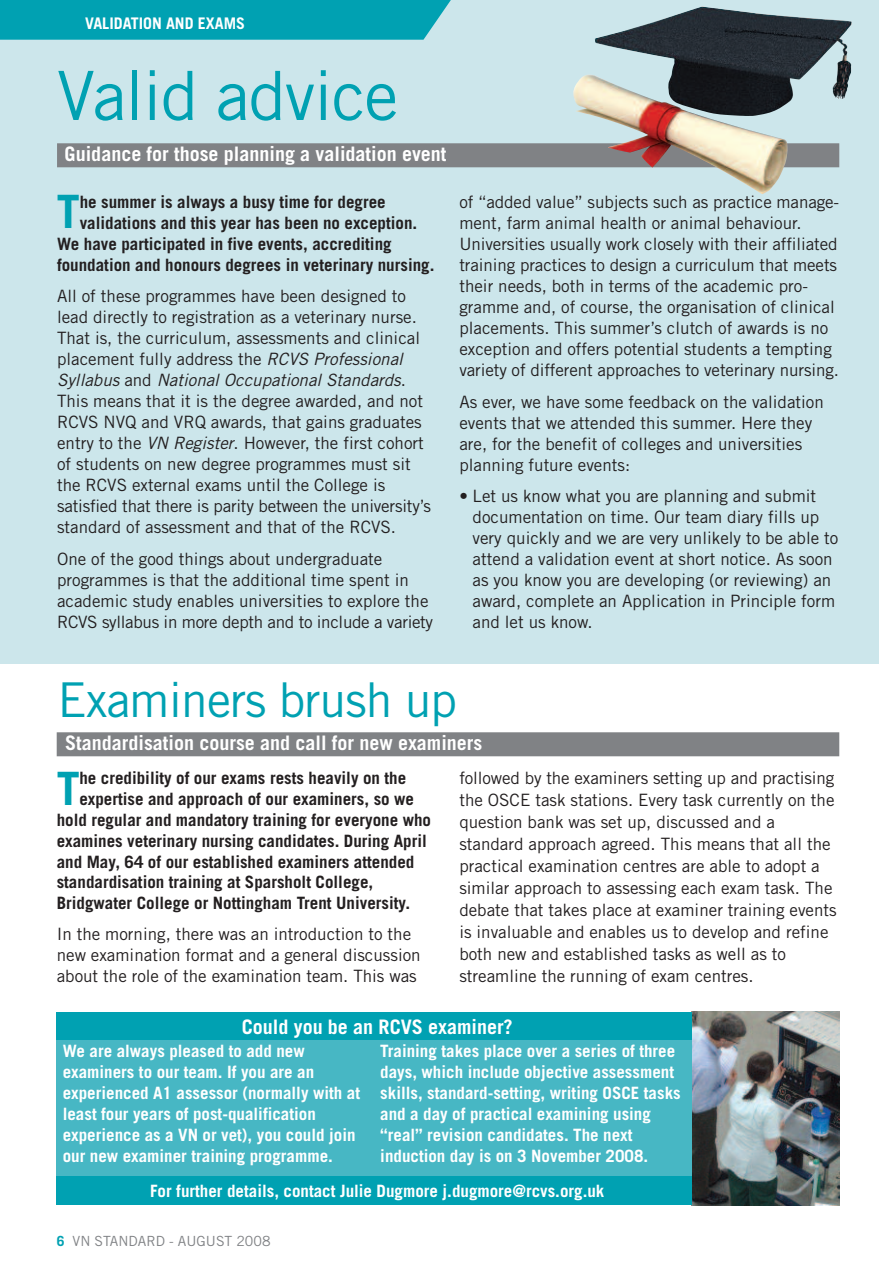
<style>
.page{position:relative;width:879px;height:1276px;background:#fff}
.page>*{position:absolute;margin:0;border:0;box-sizing:border-box;transform-origin:0 0}
.t1{font:68px "Trade Gothic";letter-spacing:-.02em;color:#00a1b2}
.t2{font:48px "Trade Gothic";letter-spacing:-.02em;color:#00a1b2}
.t3{font:700 46px "Trade Gothic";color:#00a1b2}
.t4{font:700 20px "Trade Gothic";color:#fff}
.t5{font:17px/21px "Trade Gothic";color:#231f20}
.t6{font:700 17px "Trade Gothic";color:#231f20}
.t7{font:700 17px/21px "Trade Gothic";color:#fff}
.t8{font:700 16px "Trade Gothic";color:#fff}
.t9{font:14px "Trade Gothic";color:#808285}
.s1{font-style:italic}
.s2{font-weight:700;color:#00a1b2}
</style>
<div class="page">
<div style="left:0;top:0;width:879px;height:663px;background:#cce6eb"></div>
<svg style="left:57px;top:143px;width:782px;height:24px;fill:#808285"></svg>
<div style="left:0;top:0;width:451px;height:40px;background:#00a1b2"></div>
<div style="left:57px;top:732px;width:782px;height:24px;background:#808285"></div>
<img style="left:692px;top:1011px;width:147px;height:194px">
<div style="left:57px;top:1012px;width:635px;height:28px;background:#00a1b2"></div>
<div style="left:57px;top:1040px;width:317px;height:136px;background:#47b7c4"></div>
<div style="left:374px;top:1040px;width:318px;height:136px;background:#47b7c4"></div>
<div style="left:57px;top:1176px;width:635px;height:29px;background:#00a1b2"></div>
<img style="left:595px;top:34px;width:256px;height:82px">
<p class="t8" style="left:85px;top:17px;width:161px">VALIDATION AND EXAMS</p>
<h1 class="t1" style="left:57px;top:71px;width:343px">Valid advice</h1>
<p class="t4" style="left:65px;top:146px;width:383px">Guidance for those planning a validation event</p>
<p class="t6" style="left:80px;top:195px;width:308px">he summer is always a busy time for degree</p>
<p class="t6" style="left:80px;top:216px;width:339px">validations and this year has been no exception.</p>
<p class="t6" style="left:57px;top:237px;width:336px">We have participated in five events, accrediting</p>
<p class="t6" style="left:57px;top:258px;width:379px">foundation and honours degrees in veterinary nursing.</p>
<p class="t5" style="left:57px;top:287px;width:375px">All of these programmes have been designed to lead directly to registration as a veterinary nurse.<br>That is, the curriculum, assessments and clinical placement fully address the <span class="s1">RCVS Professional Syllabus</span> and <span class="s1">National Occupational Standards</span>.<br>This means that it is the degree awarded, and not RCVS NVQ and VRQ awards, that gains graduates entry to the <span class="s1">VN Register</span>. However, the first cohort of students on new degree programmes must sit the RCVS external exams until the College is satisfied that there is parity between the university’s standard of assessment and that of the RCVS.</p>
<p class="t5" style="left:57px;top:550px;width:378px">One of the good things about undergraduate programmes is that the additional time spent in academic study enables universities to explore the RCVS syllabus in more depth and to include a variety</p>
<h3 class="t3" style="left:57px;top:195px;width:24px">T</h3>
<p class="t5" style="left:459px;top:193px;width:381px">of “added value” subjects such as practice manage&shy;ment, farm animal health or animal behaviour.<br>Universities usually work closely with their affiliated training practices to design a curriculum that meets their needs, both in terms of the academic pro&shy;gramme and, of course, the organisation of clinical placements. This summer’s clutch of awards is no exception and offers potential students a tempting variety of different approaches to veterinary nursing.</p>
<p class="t5" style="left:459px;top:393px;width:366px">As ever, we have some feedback on the validation events that we attended this summer. Here they are, for the benefit of colleges and universities planning future events:</p>
<p class="t5" style="left:472px;top:487px;width:367px;text-indent:-13px">• Let us know what you are planning and submit documentation on time. Our team diary fills up very quickly and we are very unlikely to be able to attend a validation event at short notice. As soon as you know you are developing (or reviewing) an award, complete an Application in Principle form and let us know.</p>
<h2 class="t2" style="left:58px;top:682px;width:401px">Examiners brush up</h2>
<p class="t4" style="left:65px;top:735px;width:419px">Standardisation course and call for new examiners</p>
<p class="t6" style="left:79px;top:772px;width:328px">he credibility of our exams rests heavily on the</p>
<p class="t6" style="left:79px;top:793px;width:336px">expertise and approach of our examiners, so we</p>
<p class="t6" style="left:57px;top:813px;width:376px">hold regular and mandatory training for everyone who</p>
<p class="t6" style="left:57px;top:834px;width:372px">examines veterinary nursing candidates. During April</p>
<p class="t6" style="left:57px;top:855px;width:359px">and May, 64 of our established examiners attended</p>
<p class="t6" style="left:57px;top:876px;width:318px">standardisation training at Sparsholt College,</p>
<p class="t6" style="left:57px;top:897px;width:355px">Bridgwater College or Nottingham Trent University.</p>
<p class="t5" style="left:57px;top:925px;width:365px">In the morning, there was an introduction to the new examination format and a general discussion about the role of the examination team. This was</p>
<p class="t5" style="left:459px;top:769px;width:379px;line-height:22px">followed by the examiners setting up and practising the OSCE task stations. Every task currently on the question bank was set up, discussed and a standard approach agreed. This means that all the practical examination centres are able to adopt a similar approach to assessing each exam task. The debate that takes place at examiner training events is invaluable and enables us to develop and refine both new and established tasks as well as to streamline the running of exam centres.</p>
<h3 class="t3" style="left:57px;top:772px;width:24px">T</h3>
<p class="t4" style="left:242px;top:1019px;width:272px">Could you be an RCVS examiner?</p>
<p class="t7" style="left:63px;top:1042px;width:299px">We are always pleased to add new examiners to our team. If you are an experienced A1 assessor (normally with at least four years of post-qualification experience as a VN or vet), you could join our new examiner training programme.</p>
<p class="t7" style="left:380px;top:1042px;width:302px">Training takes place over a series of three days, which include objective assessment skills, standard-setting, writing OSCE tasks and a day of practical examining using “real” revision candidates. The next induction day is on 3 November 2008.</p>
<p class="t7" style="left:150px;top:1182px;width:456px">For further details, contact Julie Dugmore j.dugmore@rcvs.org.uk</p>
<p class="t9" style="left:57px;top:1236px;width:215px"><span class="s2">6</span> VN STANDARD - AUGUST 2008</p>
</div>
